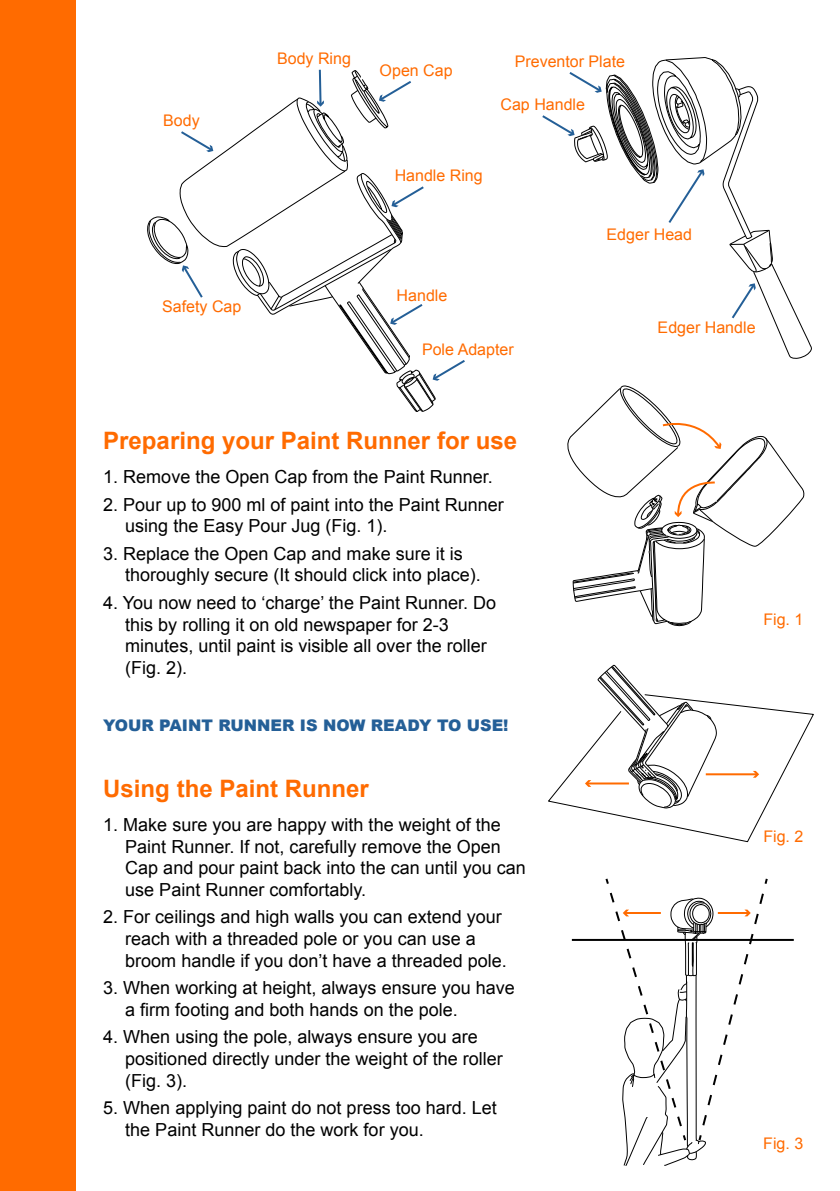
<style>
.page{position:relative;width:840px;height:1191px;background:#fff}
.page>*{position:absolute;margin:0;border:0;box-sizing:border-box;transform-origin:0 0}
.t1{font:700 24px "Arial";color:#ff6b00}
.t2{font:18px/21.6px "Arial";color:#000}
.t3{font:16px "Arial";color:#ff6b00}
.t4{font:900 16px "Arial";color:#245f97}
</style>
<div class="page">
<div style="left:0;top:0;width:75px;height:1191px;background:#ff6b00"></div>
<svg style="left:548px;top:712px;width:266px;height:131px"></svg>
<svg style="left:557px;top:385px;width:247px;height:430px"></svg>
<svg style="left:603px;top:878px;width:165px;height:288px"></svg>
<hr style="left:571px;top:939px;width:222px;height:2px;background:#000">
<svg style="left:542px;top:57px;width:270px;height:302px"></svg>
<svg style="left:147px;top:69px;width:318px;height:343px"></svg>
<p class="t3" style="left:163px;top:110px;width:38px">Body</p>
<p class="t3" style="left:162px;top:296px;width:81px">Safety Cap</p>
<p class="t3" style="left:277px;top:48px;width:75px">Body Ring</p>
<p class="t3" style="left:379px;top:60px;width:74px">Open Cap</p>
<p class="t3" style="left:514px;top:51px;width:112px">Preventor Plate</p>
<p class="t3" style="left:500px;top:94px;width:86px">Cap Handle</p>
<p class="t3" style="left:394px;top:165px;width:90px">Handle Ring</p>
<p class="t3" style="left:396px;top:285px;width:52px">Handle</p>
<p class="t3" style="left:606px;top:224px;width:87px">Edger Head</p>
<p class="t3" style="left:657px;top:317px;width:99px">Edger Handle</p>
<p class="t3" style="left:422px;top:338px;width:93px">Pole Adapter</p>
<h1 class="t1" style="left:103px;top:425px;width:415px">Preparing your Paint Runner for use</h1>
<p class="t2" style="left:103px;top:466px;width:391px">1. Remove the Open Cap from the Paint Runner.</p>
<p class="t2" style="left:125px;top:493px;width:380px;text-indent:-22px">2. Pour up to 900 ml of paint into the Paint Runner using the Easy Pour Jug (Fig. 1).</p>
<p class="t2" style="left:125px;top:543px;width:357px;text-indent:-22px">3. Replace the Open Cap and make sure it is thoroughly secure (It should click into place).</p>
<p class="t2" style="left:125px;top:592px;width:372px;text-indent:-22px">4. You now need to ‘charge’ the Paint Runner. Do this by rolling it on old newspaper for 2-3 minutes, until paint is visible all over the roller (Fig. 2).</p>
<p class="t4" style="left:103px;top:713px;width:406px">YOUR PAINT RUNNER IS NOW READY TO USE!</p>
<h1 class="t1" style="left:103px;top:773px;width:267px">Using the Paint Runner</h1>
<p class="t2" style="left:125px;top:814px;width:402px;text-indent:-22px">1. Make sure you are happy with the weight of the Paint Runner. If not, carefully remove the Open Cap and pour paint back into the can until you can use Paint Runner comfortably.</p>
<p class="t2" style="left:125px;top:906px;width:383px;text-indent:-22px">2. For ceilings and high walls you can extend your reach with a threaded pole or you can use a broom handle if you don’t have a threaded pole.</p>
<p class="t2" style="left:125px;top:977px;width:391px;text-indent:-22px">3. When working at height, always ensure you have a firm footing and both hands on the pole.</p>
<p class="t2" style="left:125px;top:1026px;width:379px;text-indent:-22px">4. When using the pole, always ensure you are positioned directly under the weight of the roller (Fig. 3).</p>
<p class="t2" style="left:125px;top:1097px;width:373px;text-indent:-22px">5. When applying paint do not press too hard. Let the Paint Runner do the work for you.</p>
<p class="t3" style="left:762px;top:608px;width:42px">Fig. 1</p>
<p class="t3" style="left:762px;top:825px;width:42px">Fig. 2</p>
<p class="t3" style="left:762px;top:1132px;width:42px">Fig. 3</p>
</div>
